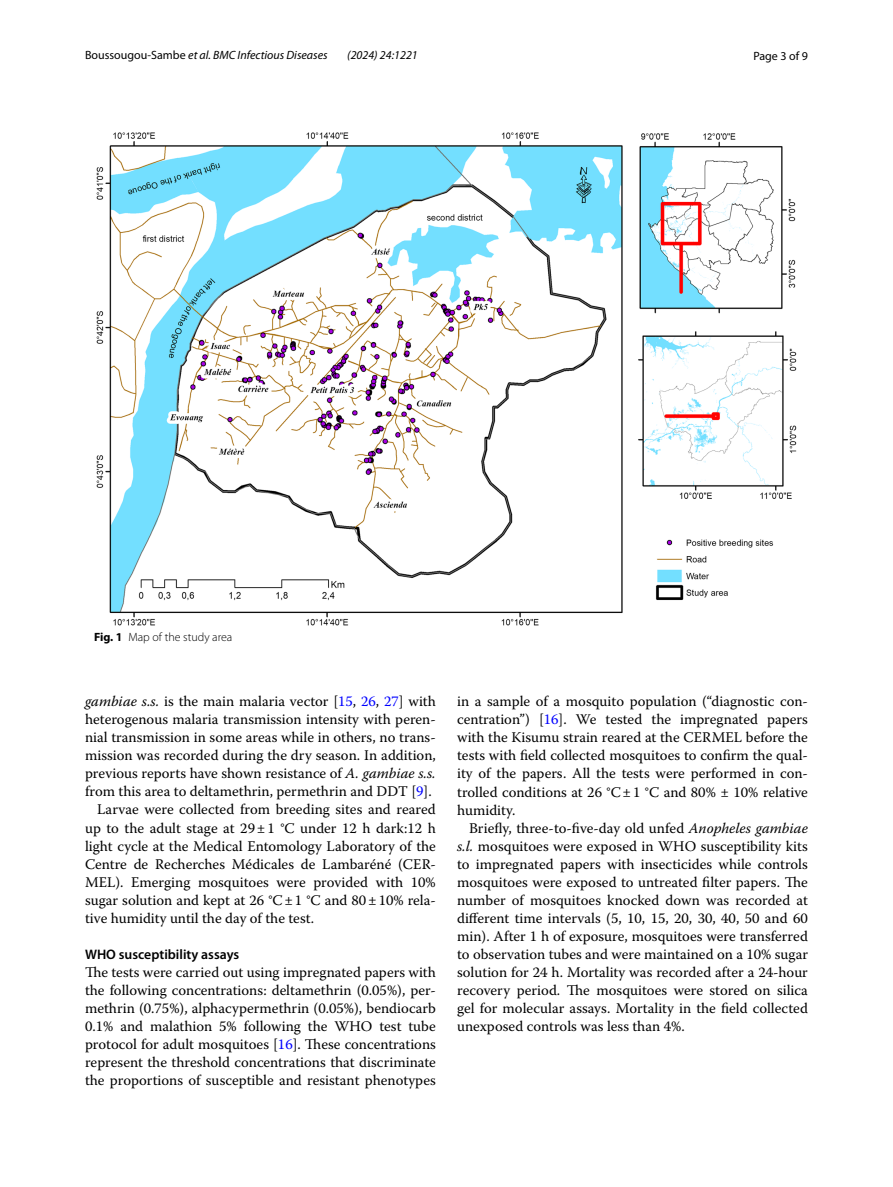
<style>
.page{position:relative;width:893px;height:1187px;background:#fff}
.page>*{position:absolute;margin:0;border:0;box-sizing:border-box;transform-origin:0 0}
.t1{font:14.7px/18px "Warnock Pro";color:#000;text-align:justify}
.t2{font:600 13.8px "Myriad Pro";color:#000}
.t3{font:italic 12px "Myriad Pro";color:#000}
.t4{font:300 12px "Myriad Pro";color:#000}
.t5{font:12px "Myriad Pro";color:#000}
.s1{font-style:normal}
.s2{font-weight:700}
.s3{font-style:italic}
.s4{color:#00f}
</style>
<div class="page">
<img style="left:96px;top:133px;width:701px;height:493px">
<p class="t3" style="left:85px;top:48px;width:244px"><span class="s1">Boussougou‑Sambe</span> et al. BMC Infectious Diseases</p>
<p class="t3" style="left:347px;top:48px;width:72px">(2024) 24:1221</p>
<p class="t5" style="left:753px;top:48px;width:56px">Page 3 of 9</p>
<p class="t4" style="left:94px;top:630px;width:140px"><span class="s2">Fig. 1</span> Map of the study area</p>
<p class="t1" style="left:85px;top:692px;width:352px"><span class="s3">gambiae s.s.</span> is the main malaria vector [<span class="s4">15</span>, <span class="s4">26</span>, <span class="s4">27</span>] with</p>
<p class="t1" style="left:85px;top:710px;width:352px">heterogenous malaria transmission intensity with peren-</p>
<p class="t1" style="left:85px;top:728px;width:352px">nial transmission in some areas while in others, no trans-</p>
<p class="t1" style="left:85px;top:746px;width:352px">mission was recorded during the dry season. In addition,</p>
<p class="t1" style="left:85px;top:764px;width:352px">previous reports have shown resistance of <span class="s3">A. gambiae s.s.</span></p>
<p class="t1" style="left:85px;top:782px;width:348px">from this area to deltamethrin, permethrin and DDT [<span class="s4">9</span>].</p>
<p class="t1" style="left:97px;top:800px;width:340px">Larvae were collected from breeding sites and reared</p>
<p class="t1" style="left:85px;top:818px;width:352px">up to the adult stage at 29±1 °C under 12 h dark:12 h</p>
<p class="t1" style="left:85px;top:836px;width:352px">light cycle at the Medical Entomology Laboratory of the</p>
<p class="t1" style="left:85px;top:854px;width:352px">Centre de Recherches Médicales de Lambaréné (CER-</p>
<p class="t1" style="left:85px;top:872px;width:352px">MEL). Emerging mosquitoes were provided with 10%</p>
<p class="t1" style="left:85px;top:890px;width:352px">sugar solution and kept at 26 °C±1 °C and 80±10% rela-</p>
<p class="t1" style="left:85px;top:908px;width:231px">tive humidity until the day of the test.</p>
<p class="t2" style="left:85px;top:945px;width:156px">WHO susceptibility assays</p>
<p class="t1" style="left:85px;top:962px;width:352px">The tests were carried out using impregnated papers with the following concentrations: deltamethrin (0.05%), per&shy;methrin (0.75%), alphacypermethrin (0.05%), bendiocarb 0.1% and malathion 5% following the WHO test tube protocol for adult mosquitoes [<span class="s4">16</span>]. These concentrations represent the threshold concentrations that discriminate the proportions of susceptible and resistant phenotypes</p>
<p class="t1" style="left:457px;top:692px;width:352px">in a sample of a mosquito population (“diagnostic con&shy;centration”) [<span class="s4">16</span>]. We tested the impregnated papers with the Kisumu strain reared at the CERMEL before the tests with field collected mosquitoes to confirm the qual&shy;ity of the papers. All the tests were performed in con&shy;trolled conditions at 26 °C±1 °C and 80% ± 10% relative humidity.</p>
<p class="t1" style="left:457px;top:818px;width:352px;text-indent:12px">Briefly, three-to-five-day old unfed <span class="s3">Anopheles gambiae s.l.</span> mosquitoes were exposed in WHO susceptibility kits to impregnated papers with insecticides while controls mosquitoes were exposed to untreated filter papers. The number of mosquitoes knocked down was recorded at different time intervals (5, 10, 15, 20, 30, 40, 50 and 60 min). After 1 h of exposure, mosquitoes were transferred to observation tubes and were maintained on a 10% sugar solution for 24 h. Mortality was recorded after a 24-hour recovery period. The mosquitoes were stored on silica gel for molecular assays. Mortality in the field collected unexposed controls was less than 4%.</p>
</div>
